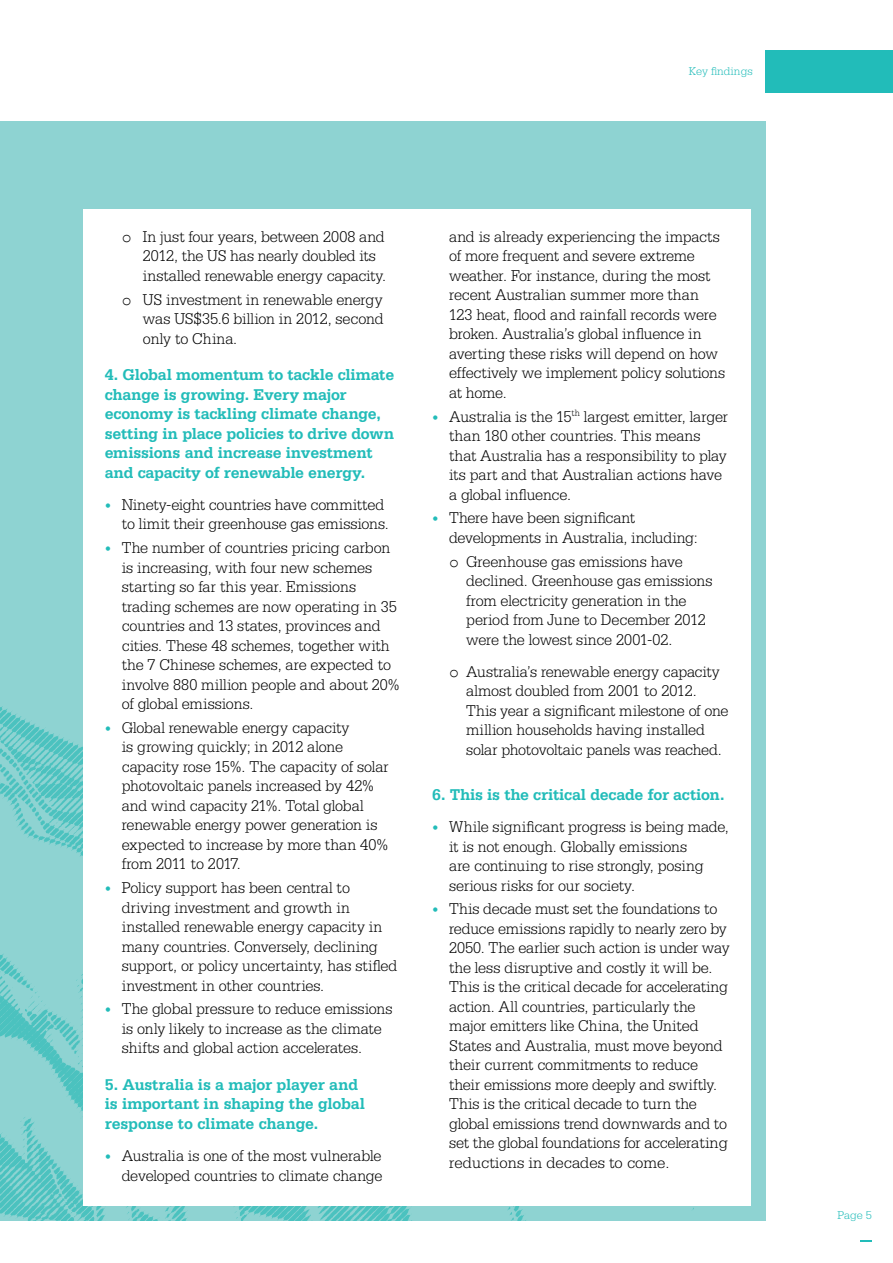
<style>
.page{position:relative;width:893px;height:1263px;background:#fff}
.page>*{position:absolute;margin:0;border:0;box-sizing:border-box;transform-origin:0 0}
.t1{font:300 16.5px/19.5px "Serifa Std";letter-spacing:-.005em;color:#000}
.t2{font:700 16.5px/19.5px "Serifa Std";letter-spacing:-.015em;color:#22bcb9}
.t3{font:300 12px "Serifa Std";color:#22bcb9}
.s1{font-family:"Courier New";font-weight:400}
.s2{font-weight:700;font-size:13.5px;color:#22bcb9}
</style>
<div class="page">
<svg style="left:860px;top:1240px;width:12px;height:2px"></svg>
<div style="left:765px;top:50px;width:128px;height:42px;background:#22bcb9"></div>
<div style="left:0;top:121px;width:765px;height:1099px;background:#8ed3d2"></div>
<img style="left:0;top:706px;width:693px;height:514px">
<div style="left:83px;top:210px;width:668px;height:996px;background:#fff"></div>
<p class="t3" style="left:689px;top:65px;width:65px">Key findings</p>
<p class="t1" style="left:143px;top:227px;width:245px;text-indent:-21px"><span class="s1">o</span> In just four years, between 2008 and<br>2012, the US has nearly doubled its installed renewable energy capacity.</p>
<p class="t1" style="left:143px;top:290px;width:242px;text-align:justify;text-indent:-21px"><span class="s1">o</span> US investment in renewable energy was US$35.6 billion in 2012, second only to China.</p>
<p class="t2" style="left:105px;top:365px;width:291px">4. Global momentum to tackle climate change is growing. Every major economy is tackling climate change, setting in place policies to drive down emissions and increase investment and capacity of renewable energy.</p>
<p class="t1" style="left:105px;top:495px;width:286px;text-align:right"><span class="s2">•</span> Ninety-eight countries have committed to limit their greenhouse gas emissions.</p>
<p class="t1" style="left:122px;top:538px;width:280px;text-indent:-17px"><span class="s2">•</span> The number of countries pricing carbon is increasing, with four new schemes starting so far this year. Emissions trading schemes are now operating in 35 countries and 13 states, provinces and cities. These 48 schemes, together with the 7 Chinese schemes, are expected to involve 880 million people and about 20% of global emissions.</p>
<p class="t1" style="left:122px;top:718px;width:269px;text-indent:-17px"><span class="s2">•</span> Global renewable energy capacity<br>is growing quickly; in 2012 alone capacity rose 15%. The capacity of solar photovoltaic panels increased by 42% and wind capacity 21%. Total global renewable energy power generation is expected to increase by more than 40% from 2011 to 2017.</p>
<p class="t1" style="left:122px;top:878px;width:277px;text-indent:-17px"><span class="s2">•</span> Policy support has been central to driving investment and growth in installed renewable energy capacity in many countries. Conversely, declining support, or policy uncertainty, has stifled investment in other countries.</p>
<p class="t1" style="left:122px;top:999px;width:272px;text-indent:-17px"><span class="s2">•</span> The global pressure to reduce emissions is only likely to increase as the climate shifts and global action accelerates.</p>
<p class="t2" style="left:105px;top:1075px;width:262px">5. Australia is a major player and is important in shaping the global response to climate change.</p>
<p class="t1" style="left:105px;top:1146px;width:279px;text-align:right"><span class="s2">•</span> Australia is one of the most vulnerable developed countries to climate change</p>
<p class="t1" style="left:449px;top:227px;width:278px">and is already experiencing the impacts of more frequent and severe extreme weather. For instance, during the most recent Australian summer more than 123 heat, flood and rainfall records were broken. Australia’s global influence in averting these risks will depend on how effectively we implement policy solutions at home.</p>
<p class="t1" style="left:449px;top:407px;width:280px;text-indent:-17px"><span class="s2">•</span> Australia is the 15<sup>th</sup> largest emitter, larger than 180 other countries. This means that Australia has a responsibility to play its part and that Australian actions have a global influence.</p>
<p class="t1" style="left:449px;top:508px;width:250px;text-indent:-17px"><span class="s2">•</span> There have been significant developments in Australia, including:</p>
<p class="t1" style="left:466px;top:552px;width:248px;text-indent:-17px"><span class="s1">o</span> Greenhouse gas emissions have declined. Greenhouse gas emissions from electricity generation in the period from June to December 2012 were the lowest since 2001-02.</p>
<p class="t1" style="left:466px;top:662px;width:264px;text-indent:-17px"><span class="s1">o</span> Australia’s renewable energy capacity almost doubled from 2001 to 2012.<br>This year a significant milestone of one million households having installed solar photovoltaic panels was reached.</p>
<p class="t2" style="left:432px;top:785px;width:294px">6. This is the critical decade for action.</p>
<p class="t1" style="left:449px;top:817px;width:281px;text-indent:-17px"><span class="s2">•</span> While significant progress is being made, it is not enough. Globally emissions<br>are continuing to rise strongly, posing serious risks for our society.</p>
<p class="t1" style="left:449px;top:899px;width:282px;text-indent:-17px"><span class="s2">•</span> This decade must set the foundations to reduce emissions rapidly to nearly zero by 2050. The earlier such action is under way the less disruptive and costly it will be.<br>This is the critical decade for accelerating action. All countries, particularly the major emitters like China, the United States and Australia, must move beyond their current commitments to reduce their emissions more deeply and swiftly.<br>This is the critical decade to turn the global emissions trend downwards and to set the global foundations for accelerating reductions in decades to come.</p>
<p class="t3" style="left:837px;top:1208px;width:36px">Page 5</p>
</div>
